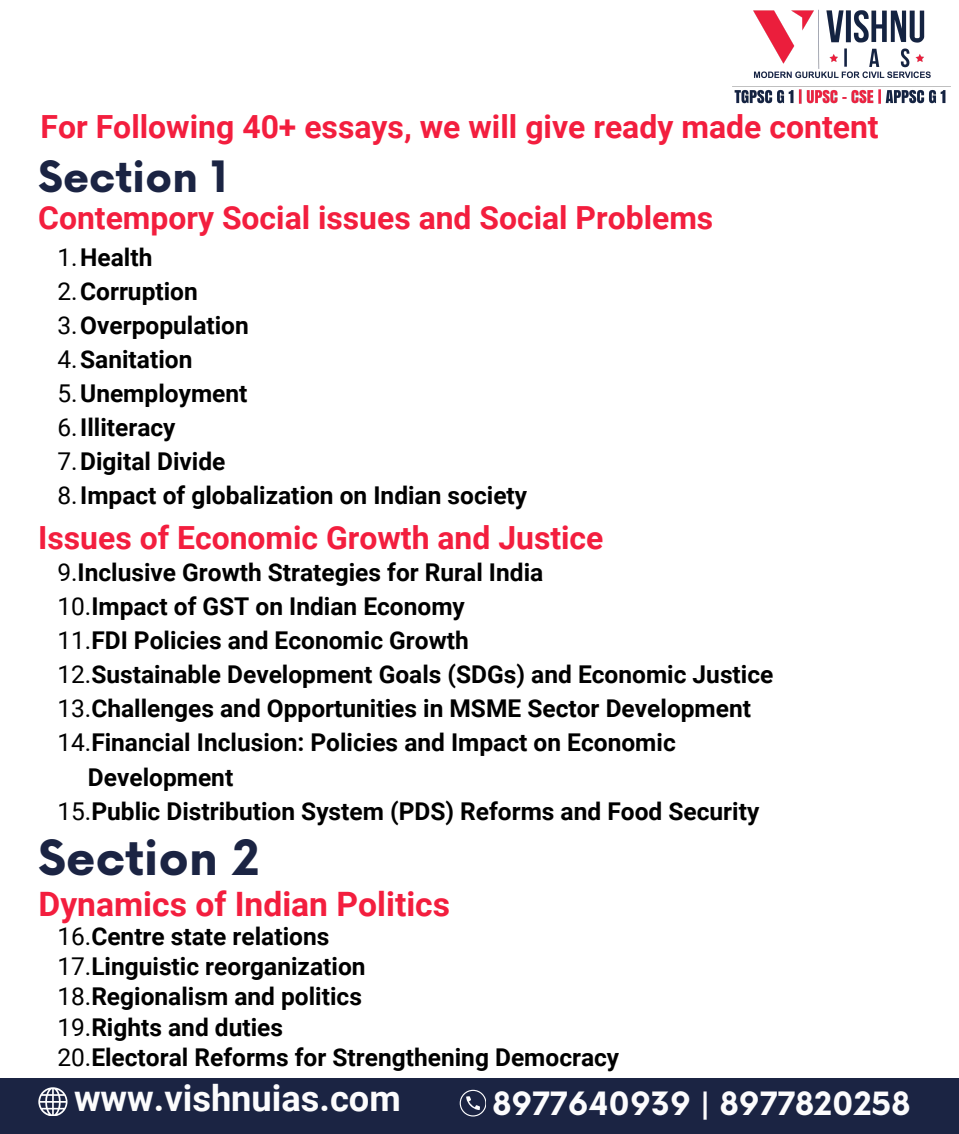
<style>
.page{position:relative;width:959px;height:1134px;background:#fff}
.page>*{position:absolute;margin:0;border:0;box-sizing:border-box;transform-origin:0 0}
.t1{font:700 47.25px "Now";color:#1b2443}
.t2{font:700 42px "Now";color:#1b2443}
.t3{font:700 36.23px "Roboto";color:#fcfcfd}
.t4{font:700 33.6px "Roboto";color:#f31e3e}
.t5{font:700 31.85px "Roboto";color:#f31e3e}
.t6{font:700 31.32px "Now";color:#fcfcfd}
.t7{font:700 24.5px "Roboto";color:#000}
.s1{font-weight:400}
</style>
<div class="page">
<img style="left:732px;top:9px;width:219px;height:95px">
<div style="left:0;top:1078px;width:958px;height:56px;background:#1b2443"></div>
<svg style="left:38px;top:1087px;width:29px;height:29px"></svg>
<svg style="left:459px;top:1090px;width:27px;height:26px"></svg>
<h4 class="t5" style="left:41px;top:108px;width:839px">For Following 40+ essays, we will give ready made content</h4>
<p class="t2" style="left:38px;top:155px;width:191px">Section 1</p>
<p class="t5" style="left:38px;top:199px;width:676px">Contempory Social issues and Social Problems</p>
<p class="t7" style="left:57px;top:243px;width:96px"><span class="s1">1.</span>Health</p>
<p class="t7" style="left:57px;top:277px;width:142px"><span class="s1">2.</span>Corruption</p>
<p class="t7" style="left:57px;top:311px;width:193px"><span class="s1">3.</span>Overpopulation</p>
<p class="t7" style="left:57px;top:345px;width:136px"><span class="s1">4.</span>Sanitation</p>
<p class="t7" style="left:57px;top:379px;width:191px"><span class="s1">5.</span>Unemployment</p>
<h4 class="t7" style="left:57px;top:413px;width:119px"><span class="s1">6.</span>Illiteracy</h4>
<p class="t7" style="left:57px;top:448px;width:169px"><span class="s1">7.</span>Digital Divide</p>
<p class="t7" style="left:57px;top:482px;width:471px"><span class="s1">8.</span>Impact of globalization on Indian society</p>
<p class="t5" style="left:38px;top:519px;width:566px">Issues of Economic Growth and Justice</p>
<p class="t7" style="left:57px;top:558px;width:487px"><span class="s1">9.</span>Inclusive Growth Strategies for Rural India</p>
<p class="t7" style="left:57px;top:592px;width:409px"><span class="s1">10.</span>Impact of GST on Indian Economy</p>
<p class="t7" style="left:57px;top:626px;width:412px"><span class="s1">11.</span>FDI Policies and Economic Growth</p>
<p class="t7" style="left:57px;top:660px;width:717px"><span class="s1">12.</span>Sustainable Development Goals (SDGs) and Economic Justice</p>
<p class="t7" style="left:57px;top:695px;width:695px"><span class="s1">13.</span>Challenges and Opportunities in MSME Sector Development</p>
<p class="t7" style="left:57px;top:729px;width:619px"><span class="s1">14.</span>Financial Inclusion: Policies and Impact on Economic</p>
<h1 class="t7" style="left:88px;top:763px;width:147px">Development</h1>
<h3 class="t7" style="left:57px;top:797px;width:703px"><span class="s1">15.</span>Public Distribution System (PDS) Reforms and Food Security</h3>
<p class="t1" style="left:38px;top:832px;width:222px">Section 2</p>
<p class="t4" style="left:39px;top:885px;width:413px">Dynamics of Indian Politics</p>
<p class="t7" style="left:57px;top:922px;width:273px"><span class="s1">16.</span>Centre state relations</p>
<p class="t7" style="left:57px;top:953px;width:309px"><span class="s1">17.</span>Linguistic reorganization</p>
<p class="t7" style="left:57px;top:983px;width:306px"><span class="s1">18.</span>Regionalism and politics</p>
<p class="t7" style="left:57px;top:1013px;width:227px"><span class="s1">19.</span>Rights and duties</p>
<p class="t7" style="left:57px;top:1043px;width:563px"><span class="s1">20.</span>Electoral Reforms for Strengthening Democracy</p>
<h4 class="t3" style="left:74px;top:1077px;width:328px">www.vishnuias.com</h4>
<h2 class="t6" style="left:492px;top:1087px;width:419px">8977640939 | 8977820258</h2>
</div>
